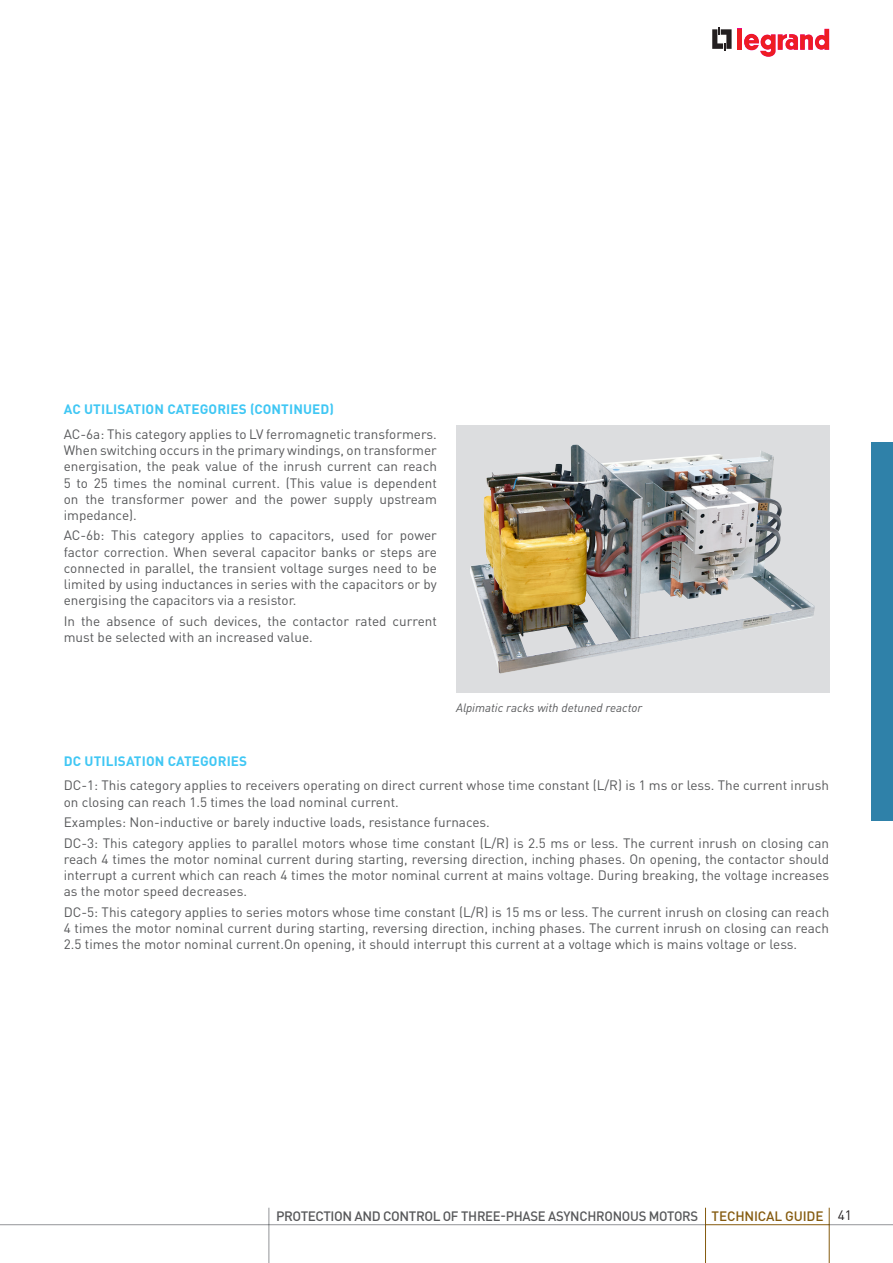
<style>
.page{position:relative;width:893px;height:1263px;background:#fff}
.page>*{position:absolute;margin:0;border:0;box-sizing:border-box;transform-origin:0 0}
.t1{font:13.5px/16.2px "DIN Pro";color:#57585a;text-align:justify}
.t2{font:500 13.5px "DIN Pro";letter-spacing:-.02em;color:#57585a}
.t3{font:700 13.5px "DIN Pro";letter-spacing:.01em;color:#40c7f4}
.t4{font:italic 12px "DIN Pro";color:#57585a}
.s1{color:#855b0f}
.s2{font-weight:400;color:#231f20}
</style>
<div class="page">
<svg style="left:712px;top:28px;width:20px;height:23px"></svg>
<hr style="left:738px;top:29px;width:4px;height:21px;background:#ee1d23">
<svg style="left:744px;top:29px;width:85px;height:28px"></svg>
<div style="left:872px;top:442px;width:21px;height:379px;background:#2f81a9"></div>
<hr style="left:829px;top:1208px;width:1px;height:55px;background:#855b0f">
<hr style="left:705px;top:1208px;width:1px;height:55px;background:#855b0f">
<hr style="left:829px;top:1224px;width:64px;height:1px;background:#939598">
<hr style="left:268px;top:1208px;width:1px;height:55px;background:#939598">
<hr style="left:706px;top:1224px;width:123px;height:1px;background:#855b0f">
<hr style="left:0;top:1224px;width:705px;height:1px;background:#939598">
<img style="left:456px;top:425px;width:373px;height:268px">
<img style="left:486px;top:445px;width:87px;height:43px">
<p class="t3" style="left:64px;top:400px;width:272px">AC UTILISATION CATEGORIES (CONTINUED)</p>
<p class="t1" style="left:64px;top:425px;width:375px">AC-6a: This category applies to LV ferromagnetic transformers.<br>When switching occurs in the primary windings, on transformer energisation, the peak value of the inrush current can reach 5 to 25 times the nominal current. (This value is dependent on the transformer power and the power supply upstream impedance).</p>
<p class="t1" style="left:64px;top:527px;width:375px">AC-6b: This category applies to capacitors, used for power factor correction. When several capacitor banks or steps are connected in parallel, the transient voltage surges need to be limited by using inductances in series with the capacitors or by energising the capacitors via a resistor.</p>
<p class="t1" style="left:64px;top:612px;width:375px">In the absence of such devices, the contactor rated current must be selected with an increased value.</p>
<p class="t4" style="left:456px;top:700px;width:188px">Alpimatic racks with detuned reactor</p>
<p class="t3" style="left:64px;top:752px;width:185px">DC UTILISATION CATEGORIES</p>
<p class="t1" style="left:64px;top:777px;width:767px">DC-1: This category applies to receivers operating on direct current whose time constant (L/R) is 1 ms or less. The current inrush on closing can reach 1.5 times the load nominal current.</p>
<p class="t1" style="left:64px;top:811px;width:767px;line-height:20.4px">Examples: Non-inductive or barely inductive loads, resistance furnaces.<br>DC-3: This category applies to parallel motors whose time constant (L/R) is 2.5 ms or less. The current inrush on closing can</p>
<p class="t1" style="left:64px;top:850px;width:767px">reach 4 times the motor nominal current during starting, reversing direction, inching phases. On opening, the contactor should interrupt a current which can reach 4 times the motor nominal current at mains voltage. During breaking, the voltage increases as the motor speed decreases.</p>
<p class="t1" style="left:64px;top:903px;width:767px">DC-5: This category applies to series motors whose time constant (L/R) is 15 ms or less. The current inrush on closing can reach 4 times the motor nominal current during starting, reversing direction, inching phases. The current inrush on closing can reach 2.5 times the motor nominal current.On opening, it should interrupt this current at a voltage which is mains voltage or less.</p>
<p class="t2" style="left:276px;top:1207px;width:577px">PROTECTION AND CONTROL OF THREE-PHASE ASYNCHRONOUS MOTORS <span class="s1">TECHNICAL GUIDE</span> <span class="s2">41</span></p>
</div>
